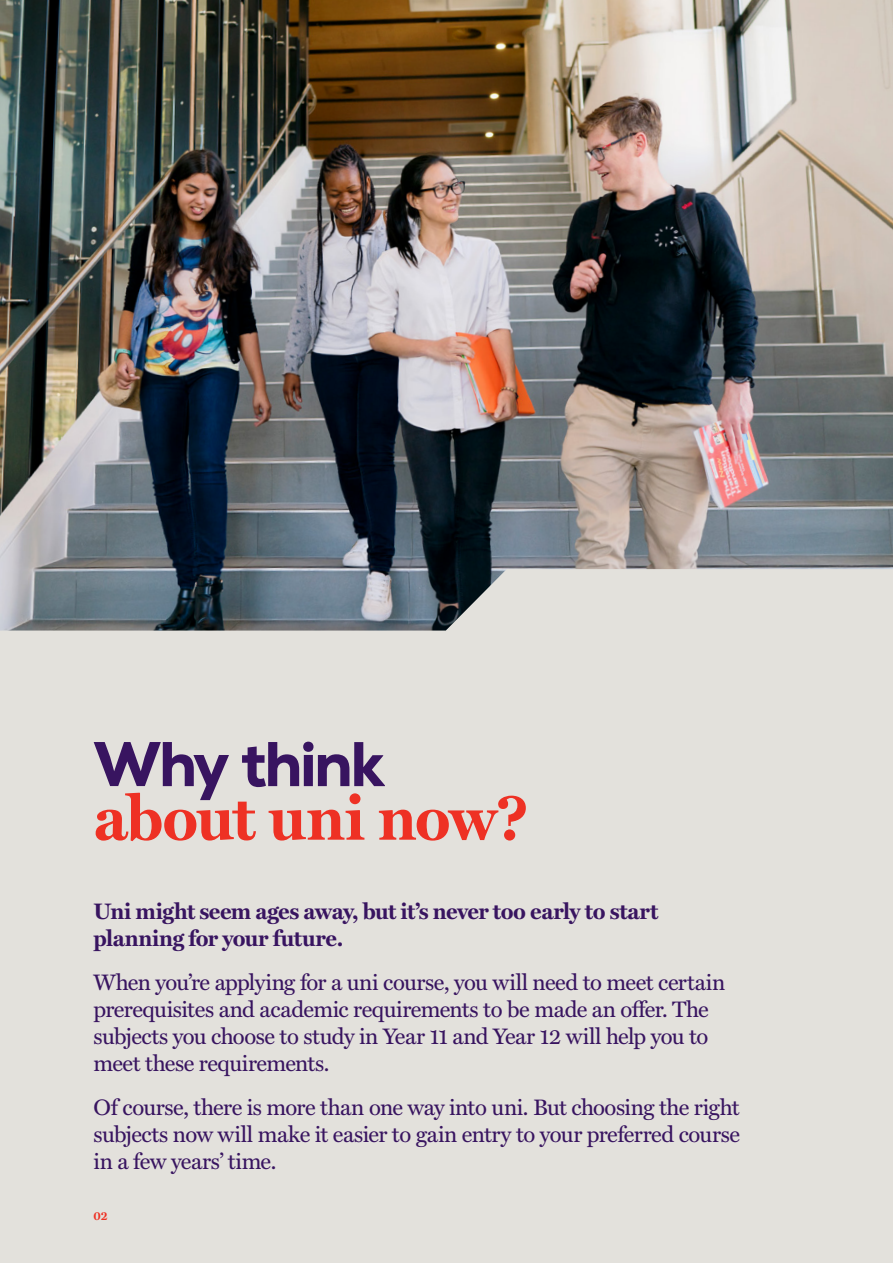
<style>
.page{position:relative;width:893px;height:1263px;background:#fff}
.page>*{position:absolute;margin:0;border:0;box-sizing:border-box;transform-origin:0 0}
._3_Major_heading_-_2{font:700 63px/53.6px "Miller Text";letter-spacing:-.025em;color:#ee3124}
.t1{font:22.5px/27px "Miller Text";letter-spacing:-.025em;color:#381460}
.t2{font:700 22.5px/27px "Miller Text";letter-spacing:-.02em;color:#381460}
.t3{font:700 11.25px "Miller Text";color:#ee3124}
.s1{font-family:"Nexa";font-weight:800;color:#381460}
</style>
<div class="page">
<img style="left:0;top:0;width:892px;height:569px">
<div style="left:0;top:569px;width:892px;height:694px;background:#e3e1dc"></div>
<hr style="left:892px;top:0;width:1px;height:1263px;background:#e3e1dc">
<p class="_3_Major_heading_-_2" style="left:94px;top:735px;width:437px"><span class="s1">Why think </span>about uni now?</p>
<p class="t2" style="left:94px;top:897px;width:566px">Uni might seem ages away, but it’s never too early to start planning for your future.</p>
<p class="t1" style="left:94px;top:967px;width:633px">When you’re applying for a uni course, you will need to meet certain prerequisites and academic requirements to be made an offer. The subjects you choose to study in Year 11 and Year 12 will help you to meet these requirements.</p>
<p class="t1" style="left:94px;top:1092px;width:648px;text-align:justify">Of course, there is more than one way into uni. But choosing the right subjects now will make it easier to gain entry to your preferred course in a few years’ time.</p>
<p class="t3" style="left:94px;top:1207px;width:16px">02</p>
</div>
